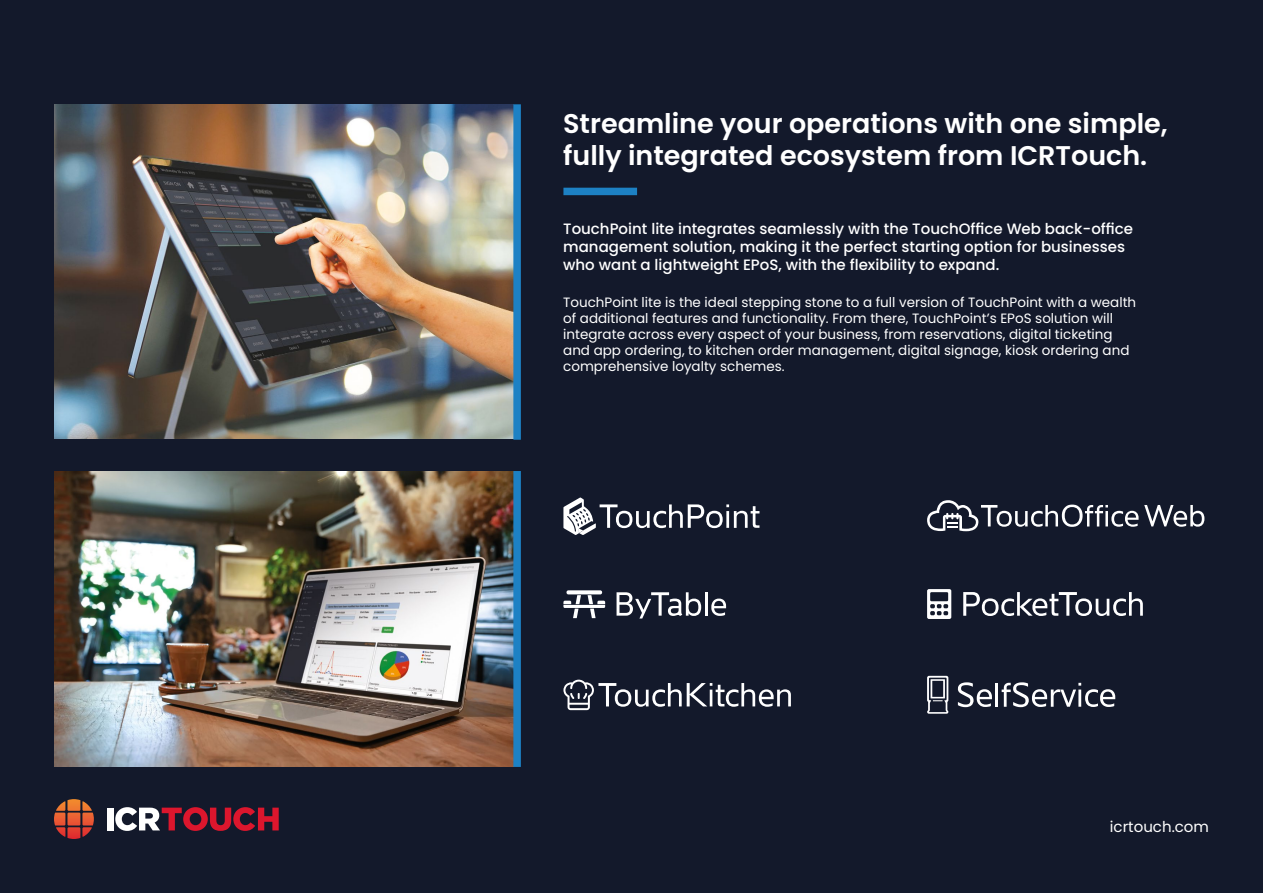
<style>
.page{position:relative;width:1263px;height:893px;background:#13192b}
.page>*{position:absolute;margin:0;border:0;box-sizing:border-box;transform-origin:0 0}
.t1{font:600 27px/32.4px "Poppins";color:#fff}
.t2{font:500 15px/18px "Poppins";color:#fff}
.t3{font:15px "Poppins";color:#fff}
.t4{font:13.5px/16.2px "Poppins";color:#fff}
</style>
<div class="page">
<div style="left:563px;top:188px;width:74px;height:7px;background:#1d81c4"></div>
<svg style="left:1144px;top:505px;width:60px;height:22px"></svg>
<svg style="left:927px;top:500px;width:211px;height:31px"></svg>
<svg style="left:963px;top:592px;width:180px;height:24px"></svg>
<svg style="left:927px;top:589px;width:24px;height:30px"></svg>
<svg style="left:563px;top:680px;width:228px;height:30px"></svg>
<svg style="left:563px;top:498px;width:196px;height:37px"></svg>
<svg style="left:616px;top:592px;width:85px;height:26px"></svg>
<hr style="left:705px;top:592px;width:3px;height:24px;background:#fff">
<svg style="left:711px;top:599px;width:15px;height:17px"></svg>
<svg style="left:566px;top:590px;width:36px;height:4px"></svg>
<svg style="left:563px;top:595px;width:42px;height:23px"></svg>
<svg style="left:958px;top:682px;width:34px;height:25px"></svg>
<hr style="left:995px;top:683px;width:3px;height:24px;background:#fff">
<svg style="left:1002px;top:682px;width:113px;height:25px"></svg>
<svg style="left:927px;top:676px;width:22px;height:38px"></svg>
<svg style="left:115px;top:807px;width:164px;height:24px"></svg>
<div style="left:107px;top:808px;width:6px;height:22px;background:#fff"></div>
<svg style="left:54px;top:799px;width:40px;height:40px"></svg>
<img style="left:54px;top:104px;width:459px;height:335px">
<img style="left:54px;top:471px;width:459px;height:296px">
<div style="left:513px;top:471px;width:8px;height:296px;background:#1d81c4"></div>
<div style="left:513px;top:104px;width:8px;height:336px;background:#1d81c4"></div>
<h1 class="t1" style="left:563px;top:107px;width:606px">Streamline your operations with one simple, fully integrated ecosystem from ICRTouch.</h1>
<p class="t2" style="left:563px;top:219px;width:571px">TouchPoint lite integrates seamlessly with the TouchOffice Web back-office management solution, making it the perfect starting option for businesses who want a lightweight EPoS, with the flexibility to expand.</p>
<p class="t4" style="left:563px;top:294px;width:574px">TouchPoint lite is the ideal stepping stone to a full version of TouchPoint with a wealth of additional features and functionality. From there, TouchPoint’s EPoS solution will integrate across every aspect of your business, from reservations, digital ticketing and app ordering, to kitchen order management, digital signage, kiosk ordering and comprehensive loyalty schemes.</p>
<p class="t3" style="left:1110px;top:818px;width:101px">icrtouch.com</p>
</div>
